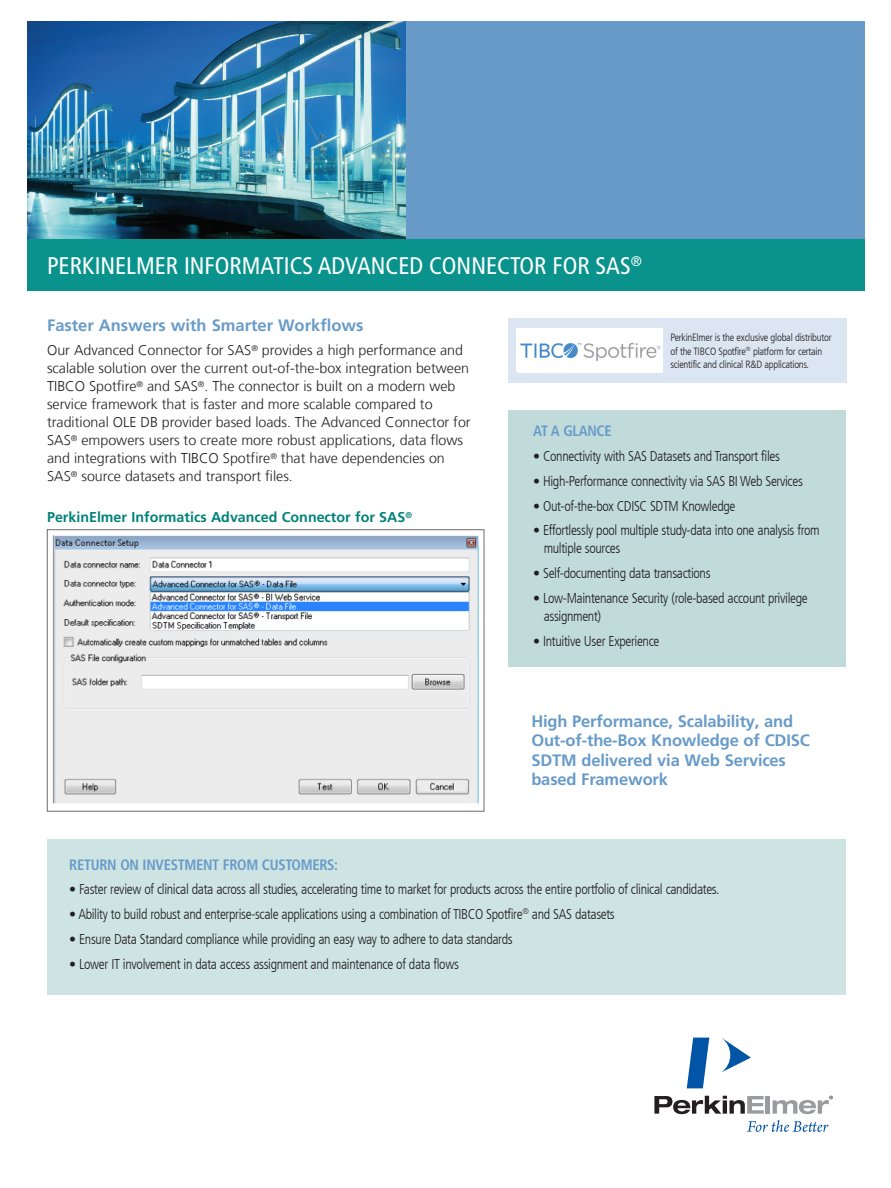
<style>
.page{position:relative;width:891px;height:1188px;background:#fff}
.page>*{position:absolute;margin:0;border:0;box-sizing:border-box;transform-origin:0 0}
.Product_header_panto{font:condensed 24px "Frutiger LT Com";color:#fff}
.Intro_Subhead{font:700 16.5px/19.5px "Frutiger LT Com";letter-spacing:-.01em;color:#689bc8}
.subheads{font:700 condensed 15px "Frutiger LT Com";letter-spacing:-.02em;color:#689bc8}
.Callout_Box_Copy{font:300 condensed 14.25px/18px "Frutiger LT Com";letter-spacing:-.025em;color:#231f20}
.t1{font:300 14.25px/18px "Frutiger LT Com";color:#231f20}
.Intro_Subhead-2{font:700 14.25px "Frutiger LT Com";color:#00827a}
.Bulleted_Copy_White{font:300 condensed 10.5px/13.5px "Frutiger LT Com";letter-spacing:-.025em;color:#231f20}
</style>
<div class="page">
<div style="left:27px;top:22px;width:838px;height:266px;background:#689bc8"></div>
<svg style="left:654px;top:1096px;width:110px;height:18px"></svg>
<hr style="left:766px;top:1096px;width:4px;height:18px;background:#999b9e">
<svg style="left:722px;top:1038px;width:29px;height:34px"></svg>
<svg style="left:687px;top:1038px;width:22px;height:50px"></svg>
<svg style="left:773px;top:1096px;width:60px;height:18px"></svg>
<svg style="left:747px;top:1120px;width:81px;height:12px"></svg>
<div style="left:27px;top:239px;width:838px;height:52px;background:#0a938d"></div>
<img style="left:27px;top:22px;width:379px;height:217px">
<div style="left:508px;top:410px;width:338px;height:257px;background:#c1dbdb"></div>
<div style="left:508px;top:318px;width:338px;height:65px;background:#dce6f2"></div>
<div style="left:517px;top:328px;width:146px;height:44px;background:#fff"></div>
<img style="left:520px;top:342px;width:141px;height:19px">
<img style="left:52px;top:536px;width:426px;height:268px">
<div style="left:47px;top:839px;width:799px;height:155px;background:#cee4e3"></div>
<p class="Product_header_panto" style="left:47px;top:252px;width:596px">PERKINELMER INFORMATICS ADVANCED CONNECTOR FOR SAS<sup>®</sup></p>
<p class="Intro_Subhead" style="left:47px;top:315px;width:318px">Faster Answers with Smarter Workflows</p>
<p class="t1" style="left:47px;top:342px;width:425px">Our Advanced Connector for SAS<sup>®</sup> provides a high performance and scalable solution over the current out-of-the-box integration between TIBCO Spotfire<sup>®</sup> and SAS<sup>®</sup>. The connector is built on a modern web service framework that is faster and more scalable compared to traditional OLE DB provider based loads. The Advanced Connector for SAS<sup>®</sup> empowers users to create more robust applications, data flows and integrations with TIBCO Spotfire<sup>®</sup> that have dependencies on SAS<sup>®</sup> source datasets and transport files.</p>
<p class="Intro_Subhead-2" style="left:47px;top:509px;width:366px">PerkinElmer Informatics Advanced Connector for SAS<sup>®</sup></p>
<p class="Bulleted_Copy_White" style="left:670px;top:331px;width:163px">PerkinElmer is the exclusive global distributor of the TIBCO Spotfire<sup>®</sup> platform for certain scientific and clinical R&amp;D applications.</p>
<p class="subheads" style="left:533px;top:422px;width:80px">AT A GLANCE</p>
<p class="Callout_Box_Copy" style="left:533px;top:447px;width:248px">• Connectivity with SAS Datasets and Transport files</p>
<p class="Callout_Box_Copy" style="left:533px;top:472px;width:271px">• High-Performance connectivity via SAS BI Web Services</p>
<p class="Callout_Box_Copy" style="left:533px;top:497px;width:204px">• Out-of-the-box CDISC SDTM Knowledge</p>
<p class="Callout_Box_Copy" style="left:544px;top:522px;width:278px;text-indent:-10px">• Effortlessly pool multiple study-data into one analysis from multiple sources</p>
<p class="Callout_Box_Copy" style="left:533px;top:564px;width:179px">• Self-documenting data transactions</p>
<p class="Callout_Box_Copy" style="left:544px;top:589px;width:266px;text-indent:-10px">• Low-Maintenance Security (role-based account privilege assignment)</p>
<p class="Callout_Box_Copy" style="left:533px;top:632px;width:128px">• Intuitive User Experience</p>
<p class="Intro_Subhead" style="left:531px;top:712px;width:280px">High Performance, Scalability, and<br>Out-of-the-Box Knowledge of CDISC<br>SDTM delivered via Web Services based Framework</p>
<p class="subheads" style="left:69px;top:856px;width:270px">RETURN ON INVESTMENT FROM CUSTOMERS:</p>
<p class="Callout_Box_Copy" style="left:69px;top:881px;width:652px">• Faster review of clinical data across all studies, accelerating time to market for products across the entire portfolio of clinical candidates.</p>
<p class="Callout_Box_Copy" style="left:69px;top:905px;width:547px">• Ability to build robust and enterprise-scale applications using a combination of TIBCO Spotfire<sup>®</sup> and SAS datasets</p>
<p class="Callout_Box_Copy" style="left:69px;top:930px;width:445px">• Ensure Data Standard compliance while providing an easy way to adhere to data standards</p>
<p class="Callout_Box_Copy" style="left:69px;top:955px;width:391px">• Lower IT involvement in data access assignment and maintenance of data flows</p>
</div>
